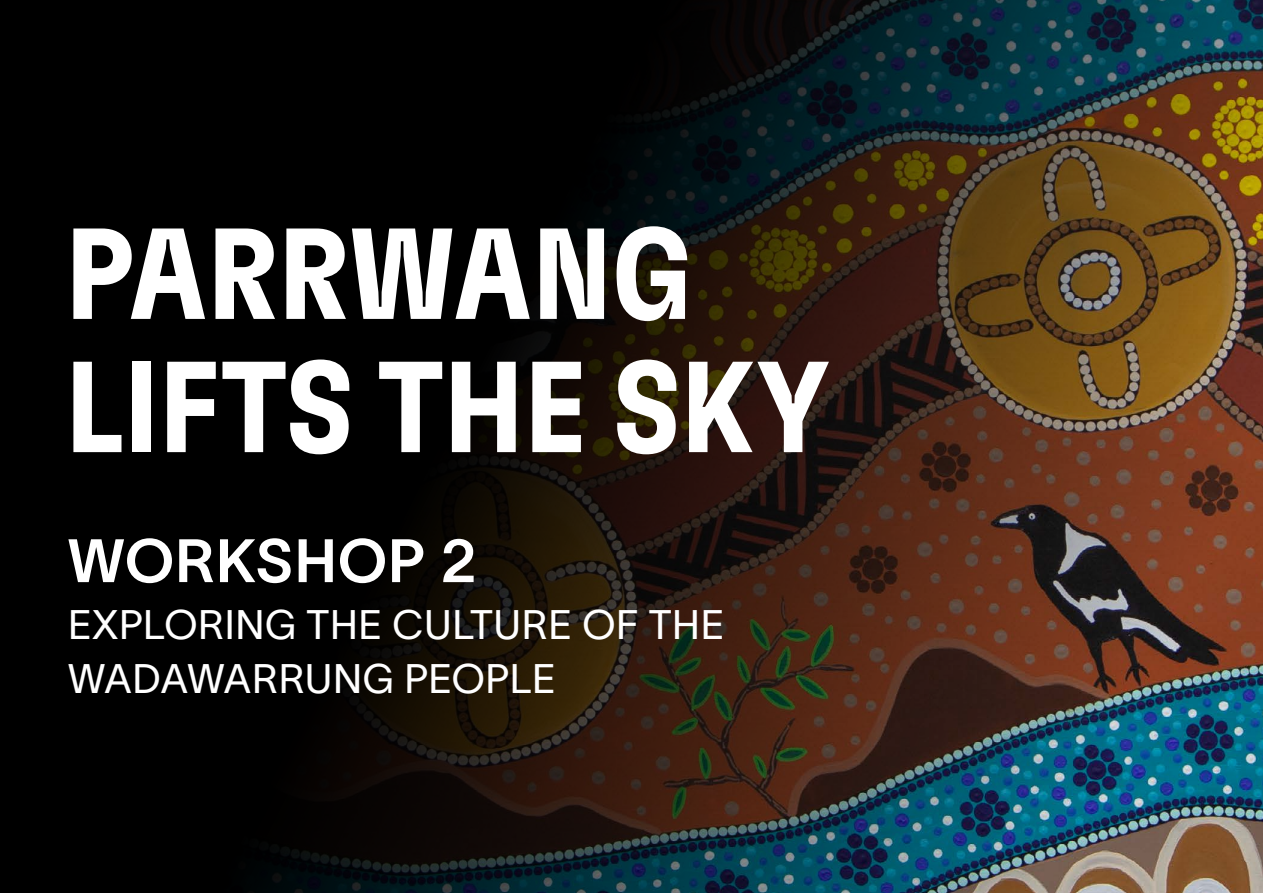
<style>
.page{position:relative;width:1263px;height:893px;background:#fff}
.page>*{position:absolute;margin:0;border:0;box-sizing:border-box;transform-origin:0 0}
.t1{font:700 condensed 129.15px/133.2px "GT Flexa";color:#fff}
.t2{font:60px "TWK Lausanne 600";letter-spacing:.015em;color:#fff}
.t3{font:40.5px/54px "TWK Lausanne 300";letter-spacing:.015em;color:#fff}
</style>
<div class="page">
<img style="left:0;top:0;width:1263px;height:893px">
<h1 class="t1" style="left:65px;top:203px;width:766px">PARRWANG<br>LIFTS THE SKY</h1>
<h2 class="t2" style="left:68px;top:519px;width:410px">WORKSHOP 2</h2>
<p class="t3" style="left:68px;top:595px;width:658px">EXPLORING THE CULTURE OF THE<br>WADAWARRUNG PEOPLE</p>
</div>
